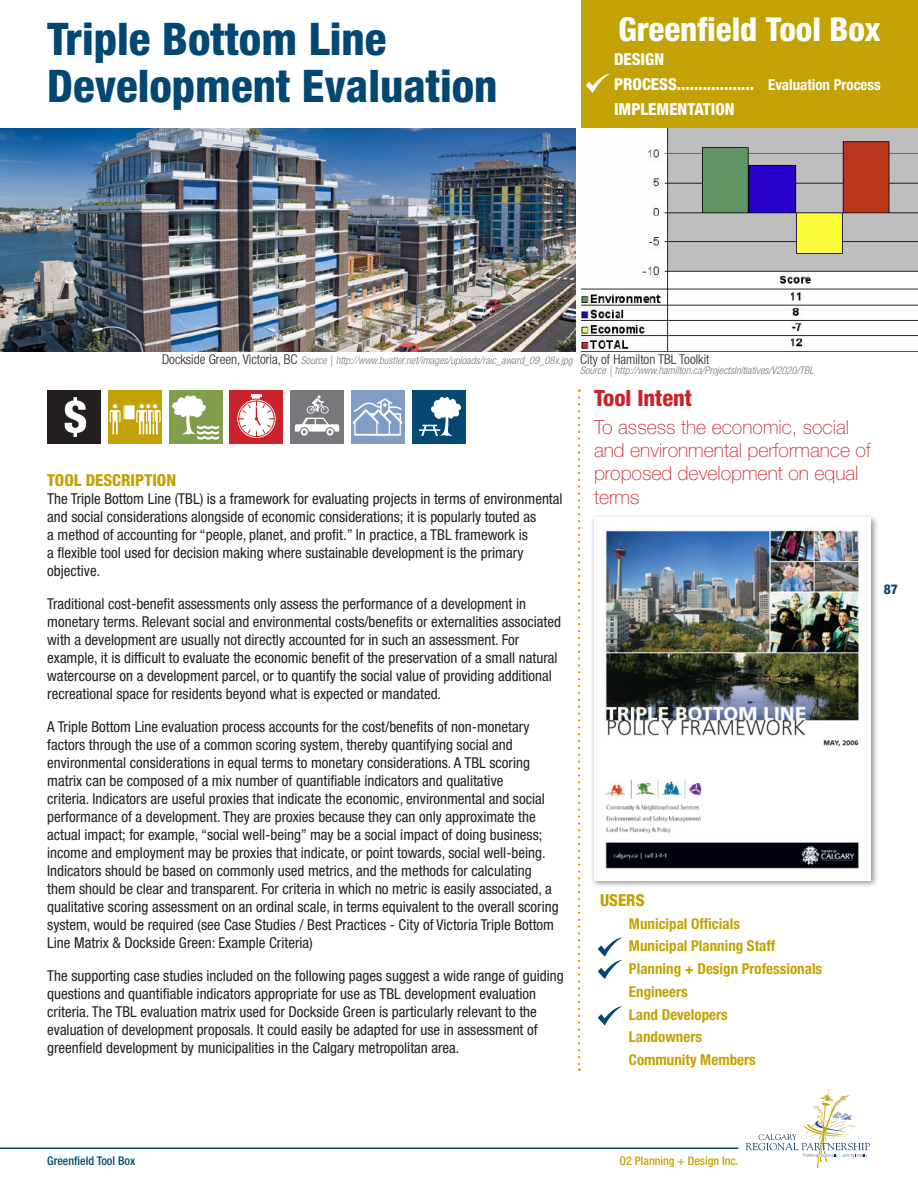
<style>
.page{position:relative;width:918px;height:1188px;background:#fff}
.page>*{position:absolute;margin:0;border:0;box-sizing:border-box;transform-origin:0 0}
.t1{font:800 condensed 45px/46.5px "Helvetica Neue LT Std";color:#004773}
.t2{font:800 condensed 33px "Helvetica Neue LT Std";color:#fff}
.t3{font:800 condensed 22.5px "Helvetica Neue LT Std";color:#c9232a}
.t4{font:100 19.5px/23.4px "Helvetica Neue LT Std";color:#c9232a}
.t5{font:800 condensed 16.5px/24.9px "Helvetica Neue LT Std";color:#fff}
.t6{font:800 condensed 16.5px "Helvetica Neue LT Std";color:#c2a205}
.t7{font:condensed 15px/18px "Helvetica Neue LT Std";color:#231f20}
.t8{font:700 condensed 15px/22.6px "Helvetica Neue LT Std";color:#c2a205}
.t9{font:800 condensed 13.5px "Helvetica Neue LT Std";color:#00467e}
.t10{font:500 condensed 12px "Helvetica Neue LT Std";color:#c2a205}
.t11{font:500 condensed 12px "Helvetica Neue LT Std";color:#004773}
.t12{font:italic 300 condensed 10.5px/10.5px "Helvetica Neue LT Std";color:#76787b}
.s1{font-weight:700;font-size:15px}
.s2{font-style:normal;font-size:13.5px;color:#231f20}
</style>
<div class="page">
<img style="left:0;top:128px;width:576px;height:224px">
<div style="left:590px;top:514px;width:289px;height:374px;background:#231f20;opacity:.5"></div>
<img style="left:594px;top:518px;width:277px;height:362px">
<svg style="left:746px;top:1089px;width:124px;height:78px"></svg>
<hr style="left:0;top:1148px;width:738px;height:1px;background:#004773">
<div style="left:581px;top:0;width:337px;height:128px;background:#c2a205"></div>
<svg style="left:598px;top:1006px;width:24px;height:19px"></svg>
<svg style="left:598px;top:938px;width:24px;height:41px"></svg>
<svg style="left:586px;top:74px;width:24px;height:19px"></svg>
<img style="left:581px;top:128px;width:337px;height:224px">
<svg style="left:578px;top:390px;width:2px;height:681px"></svg>
<div style="left:47px;top:390px;width:54px;height:54px;background:#231f20"></div>
<svg style="left:65px;top:397px;width:21px;height:40px"></svg>
<div style="left:169px;top:390px;width:54px;height:54px;background:#819e4b"></div>
<svg style="left:172px;top:396px;width:47px;height:44px"></svg>
<div style="left:230px;top:390px;width:54px;height:54px;background:#cb222b"></div>
<div style="left:236px;top:399px;width:41px;height:40px;border:1px solid #cb222b;border-radius:50%"></div>
<svg style="left:238px;top:394px;width:37px;height:43px"></svg>
<div style="left:290px;top:390px;width:54px;height:54px;background:#76787b"></div>
<svg style="left:294px;top:395px;width:46px;height:41px"></svg>
<div style="left:351px;top:390px;width:54px;height:54px;background:#819dc6"></div>
<svg style="left:353px;top:398px;width:49px;height:38px"></svg>
<div style="left:412px;top:390px;width:54px;height:54px;background:#054873"></div>
<svg style="left:419px;top:397px;width:42px;height:40px"></svg>
<div style="left:108px;top:390px;width:54px;height:54px;background:#c2a205"></div>
<svg style="left:135px;top:403px;width:26px;height:32px"></svg>
<div style="left:122px;top:403px;width:11px;height:15px;border:1px solid #c2a205"></div>
<div style="left:123px;top:404px;width:12px;height:15px;border:1px solid #c2a205"></div>
<div style="left:124px;top:405px;width:11px;height:15px;background:#fff"></div>
<svg style="left:109px;top:403px;width:12px;height:32px"></svg>
<h1 class="t1" style="left:47px;top:15px;width:452px">Triple Bottom Line<br>Development Evaluation</h1>
<h2 class="t2" style="left:618px;top:8px;width:264px">Greenfield Tool Box</h2>
<p class="t5" style="left:614px;top:46px;width:268px">DESIGN<br>PROCESS.................. <span class="s1">Evaluation Process<br></span>IMPLEMENTATION</p>
<p class="t12" style="left:580px;top:355px;width:235px;text-indent:-418px"><span class="s2">Dockside Green, Victoria, BC</span> Source | http://www.bustler.net/images/uploads/raic_award_09_08x.jpg <span class="s2">City of Hamilton TBL Toolkit<br></span>Source | http://www.hamilton.ca/ProjectsInitiatives/V2020/TBL</p>
<p class="t6" style="left:47px;top:470px;width:130px">TOOL DESCRIPTION</p>
<p class="t7" style="left:47px;top:490px;width:517px">The Triple Bottom Line (TBL) is a framework for evaluating projects in terms of environmental and social considerations alongside of economic considerations; it is popularly touted as<br>a method of accounting for “people, planet, and profit.” In practice, a TBL framework is<br>a flexible tool used for decision making where sustainable development is the primary objective.</p>
<p class="t7" style="left:47px;top:595px;width:515px">Traditional cost-benefit assessments only assess the performance of a development in monetary terms. Relevant social and environmental costs/benefits or externalities associated with a development are usually not directly accounted for in such an assessment. For example, it is difficult to evaluate the economic benefit of the preservation of a small natural watercourse on a development parcel, or to quantify the social value of providing additional recreational space for residents beyond what is expected or mandated.</p>
<p class="t7" style="left:47px;top:718px;width:513px">A Triple Bottom Line evaluation process accounts for the cost/benefits of non-monetary factors through the use of a common scoring system, thereby quantifying social and environmental considerations in equal terms to monetary considerations. A TBL scoring matrix can be composed of a mix number of quantifiable indicators and qualitative<br>criteria. Indicators are useful proxies that indicate the economic, environmental and social performance of a development. They are proxies because they can only approximate the actual impact; for example, “social well-being” may be a social impact of doing business; income and employment may be proxies that indicate, or point towards, social well-being.<br>Indicators should be based on commonly used metrics, and the methods for calculating them should be clear and transparent. For criteria in which no metric is easily associated, a qualitative scoring assessment on an ordinal scale, in terms equivalent to the overall scoring system, would be required (see Case Studies / Best Practices - City of Victoria Triple Bottom Line Matrix &amp; Dockside Green: Example Criteria)</p>
<p class="t7" style="left:47px;top:967px;width:518px">The supporting case studies included on the following pages suggest a wide range of guiding questions and quantifiable indicators appropriate for use as TBL development evaluation criteria. The TBL evaluation matrix used for Dockside Green is particularly relevant to the evaluation of development proposals. It could easily be adapted for use in assessment of greenfield development by municipalities in the Calgary metropolitan area.</p>
<h3 class="t3" style="left:594px;top:384px;width:99px">Tool Intent</h3>
<h3 class="t4" style="left:594px;top:415px;width:278px">To assess the economic, social and environmental performance of proposed development on equal terms</h3>
<p class="t6" style="left:600px;top:890px;width:46px">USERS</p>
<p class="t8" style="left:629px;top:912px;width:195px">Municipal Officials<br>Municipal Planning Staff<br>Planning + Design Professionals<br>Engineers<br>Land Developers<br>Landowners<br>Community Members</p>
<p class="t9" style="left:884px;top:581px;width:16px">87</p>
<p class="t11" style="left:47px;top:1153px;width:89px">Greenfield Tool Box</p>
<p class="t10" style="left:619px;top:1153px;width:120px">O2 Planning + Design Inc.</p>
</div>
